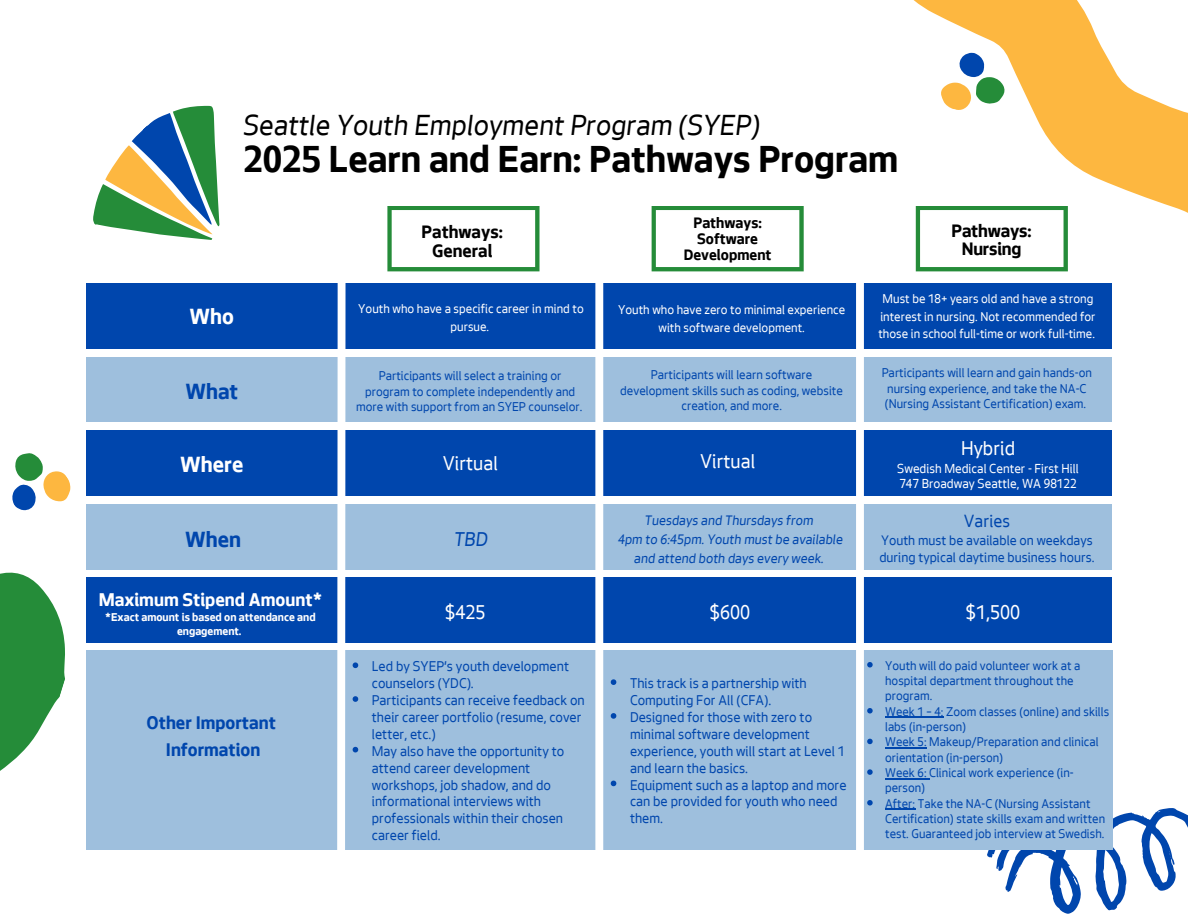
<style>
.page{position:relative;width:1188px;height:918px;background:#fff}
.page>*{position:absolute;margin:0;border:0;box-sizing:border-box;transform-origin:0 0}
.t1{font:700 39.75px "Seattle Text";color:#000}
.t2{font:italic 30px "Seattle Text";color:#000}
.t3{font:700 23.25px "Seattle Text";color:#fff}
.t4{font:700 23.25px "Seattle Text";color:#0046ad}
.t5{font:20.7px "Seattle Text";color:#fff}
.t6{font:italic 20.7px "Seattle Text";color:#0046ad}
.t7{font:700 19.5px "Seattle Text";color:#fff}
.t8{font:700 19.35px/27px "Seattle Text";color:#0046ad;text-align:center}
.t9{font:700 19.05px/18px "Seattle Text";letter-spacing:-.005em;color:#000;text-align:center}
.t10{font:18.3px "Seattle Text";color:#0046ad}
.t11{font:700 16.05px/15.8px "Seattle Text";color:#000;text-align:center}
.t12{font:14.7px/16.8px "Seattle Text";color:#0046ad}
.t13{font:italic 14.25px/19.2px "Seattle Text";color:#0046ad;text-align:center}
.t14{font:14.25px/16.8px "Seattle Text";color:#0046ad}
.t15{font:13.5px "Seattle Text";color:#fff}
.t16{font:13.2px/15.3px "Seattle Text";color:#0046ad}
.t17{font:13.2px/17.5px "Seattle Text";color:#fff;text-align:center}
.t18{font:700 12px/14px "Seattle Text";color:#fff;text-align:center}
</style>
<div class="page">
<svg style="left:387px;top:206px;width:152px;height:65px"></svg>
<svg style="left:870px;top:0;width:318px;height:422px"></svg>
<svg style="left:916px;top:206px;width:152px;height:65px"></svg>
<svg style="left:652px;top:206px;width:152px;height:65px"></svg>
<div style="left:86px;top:283px;width:1026px;height:66px;background:#0046ad"></div>
<div style="left:86px;top:357px;width:1026px;height:64px;background:#9ebfdd"></div>
<div style="left:86px;top:430px;width:1026px;height:66px;background:#0046ad"></div>
<div style="left:86px;top:504px;width:1026px;height:66px;background:#9ebfdd"></div>
<div style="left:86px;top:577px;width:1026px;height:66px;background:#0046ad"></div>
<svg style="left:981px;top:751px;width:207px;height:163px"></svg>
<div style="left:86px;top:650px;width:1026px;height:199px;background:#9ebfdd"></div>
<svg style="left:611px;top:679px;width:5px;height:6px"></svg>
<svg style="left:611px;top:713px;width:5px;height:6px"></svg>
<svg style="left:611px;top:781px;width:5px;height:5px"></svg>
<svg style="left:867px;top:662px;width:6px;height:5px"></svg>
<svg style="left:867px;top:708px;width:6px;height:6px"></svg>
<hr style="left:885px;top:717px;width:58px;height:1px;background:#0046ad">
<svg style="left:867px;top:739px;width:6px;height:5px"></svg>
<hr style="left:885px;top:747px;width:42px;height:2px;background:#0046ad">
<svg style="left:867px;top:769px;width:6px;height:6px"></svg>
<hr style="left:885px;top:778px;width:44px;height:1px;background:#0046ad">
<svg style="left:867px;top:800px;width:6px;height:6px"></svg>
<hr style="left:885px;top:809px;width:30px;height:1px;background:#0046ad">
<svg style="left:93px;top:105px;width:127px;height:135px"></svg>
<svg style="left:0;top:453px;width:91px;height:397px"></svg>
<svg style="left:938px;top:50px;width:69px;height:63px"></svg>
<svg style="left:333px;top:283px;width:25px;height:567px"></svg>
<div style="left:595px;top:281px;width:8px;height:591px;background:#fff"></div>
<div style="left:856px;top:279px;width:8px;height:595px;background:#fff"></div>
<p class="t2" style="left:243px;top:100px;width:518px">Seattle Youth Employment Program (SYEP)</p>
<p class="t1" style="left:243px;top:125px;width:656px">2025 Learn and Earn: Pathways Program</p>
<p class="t3" style="left:190px;top:297px;width:46px">Who</p>
<p class="t4" style="left:185px;top:372px;width:54px">What</p>
<h6 class="t3" style="left:180px;top:444px;width:65px">Where</h6>
<p class="t4" style="left:185px;top:519px;width:57px">When</p>
<p class="t7" style="left:99px;top:583px;width:225px">Maximum Stipend Amount*</p>
<p class="t18" style="left:105px;top:609px;width:212px">*Exact amount is based on attendance and engagement.</p>
<h6 class="t8" style="left:147px;top:707px;width:131px">Other Important<br>Information</h6>
<h6 class="t9" style="left:422px;top:220px;width:83px;line-height:19px">Pathways:<br>General</h6>
<p class="t11" style="left:693px;top:214px;width:70px">Pathways:</p>
<p class="t11" style="left:684px;top:229px;width:89px">Software<br>Development</p>
<h5 class="t9" style="left:952px;top:220px;width:81px">Pathways:<br>Nursing</h5>
<h5 class="t17" style="left:878px;top:288px;width:219px">Must be 18+ years old and have a strong interest in nursing. Not recommended for those in school full-time or work full-time.</h5>
<p class="t17" style="left:358px;top:299px;width:227px">Youth who have a specific career in mind to pursue.</p>
<p class="t17" style="left:618px;top:300px;width:229px">Youth who have zero to minimal experience with software development.</p>
<p class="t16" style="left:620px;top:366px;width:224px;text-align:center">Participants will learn software development skills such as coding, website creation, and more.</p>
<p class="t16" style="left:356px;top:367px;width:228px;text-align:center">Participants will select a training or program to complete independently and more with support from an SYEP counselor.</p>
<p class="t16" style="left:882px;top:364px;width:212px">Participants will learn and gain hands-on nursing experience, and take the NA-C (Nursing Assistant Certification) exam.</p>
<p class="t5" style="left:443px;top:445px;width:57px">Virtual</p>
<p class="t5" style="left:700px;top:444px;width:57px">Virtual</p>
<p class="t5" style="left:961px;top:430px;width:56px">Hybrid</p>
<p class="t15" style="left:897px;top:457px;width:183px">Swedish Medical Center - First Hill</p>
<p class="t15" style="left:899px;top:473px;width:179px">747 Broadway Seattle, WA 98122</p>
<h3 class="t10" style="left:964px;top:505px;width:48px">Varies</h3>
<h4 class="t14" style="left:879px;top:530px;width:217px">Youth must be available on weekdays during typical daytime business hours.</h4>
<h2 class="t13" style="left:645px;top:509px;width:170px">Tuesdays and Thursdays from</h2>
<h1 class="t13" style="left:618px;top:528px;width:226px">4pm to 6:45pm. Youth must be available and attend both days every week.</h1>
<h5 class="t5" style="left:710px;top:595px;width:42px">$600</h5>
<p class="t6" style="left:454px;top:522px;width:35px">TBD</p>
<p class="t5" style="left:445px;top:595px;width:42px">$425</p>
<p class="t5" style="left:966px;top:595px;width:56px">$1,500</p>
<p class="t12" style="left:372px;top:657px;width:199px">Led by SYEP’s youth development counselors (YDC).</p>
<p class="t12" style="left:372px;top:690px;width:214px">Participants can receive feedback on their career portfolio (resume, cover letter, etc.)</p>
<h3 class="t12" style="left:372px;top:741px;width:194px">May also have the opportunity to attend career development workshops, job shadow, and do informational interviews with professionals within their chosen career field.</h3>
<p class="t12" style="left:630px;top:673px;width:178px">This track is a partnership with<br>Computing For All (CFA).</p>
<h3 class="t12" style="left:630px;top:707px;width:216px">Designed for those with zero to minimal software development experience, youth will start at Level 1 and learn the basics.</h3>
<p class="t12" style="left:630px;top:775px;width:218px">Equipment such as a laptop and more can be provided for youth who need them.</p>
<p class="t16" style="left:885px;top:656px;width:197px">Youth will do paid volunteer work at a hospital department throughout the program.</p>
<p class="t16" style="left:885px;top:702px;width:226px">Week 1 – 4: Zoom classes (online) and skills labs (in-person)</p>
<h3 class="t16" style="left:885px;top:733px;width:215px">Week 5: Makeup/Preparation and clinical orientation (in-person)</h3>
<h6 class="t16" style="left:885px;top:764px;width:190px">Week 6: Clinical work experience (in&shy;person)</h6>
<h6 class="t16" style="left:885px;top:794px;width:222px">After: Take the NA-C (Nursing Assistant<br>Certification) state skills exam and written test. Guaranteed job interview at Swedish.</h6>
</div>
